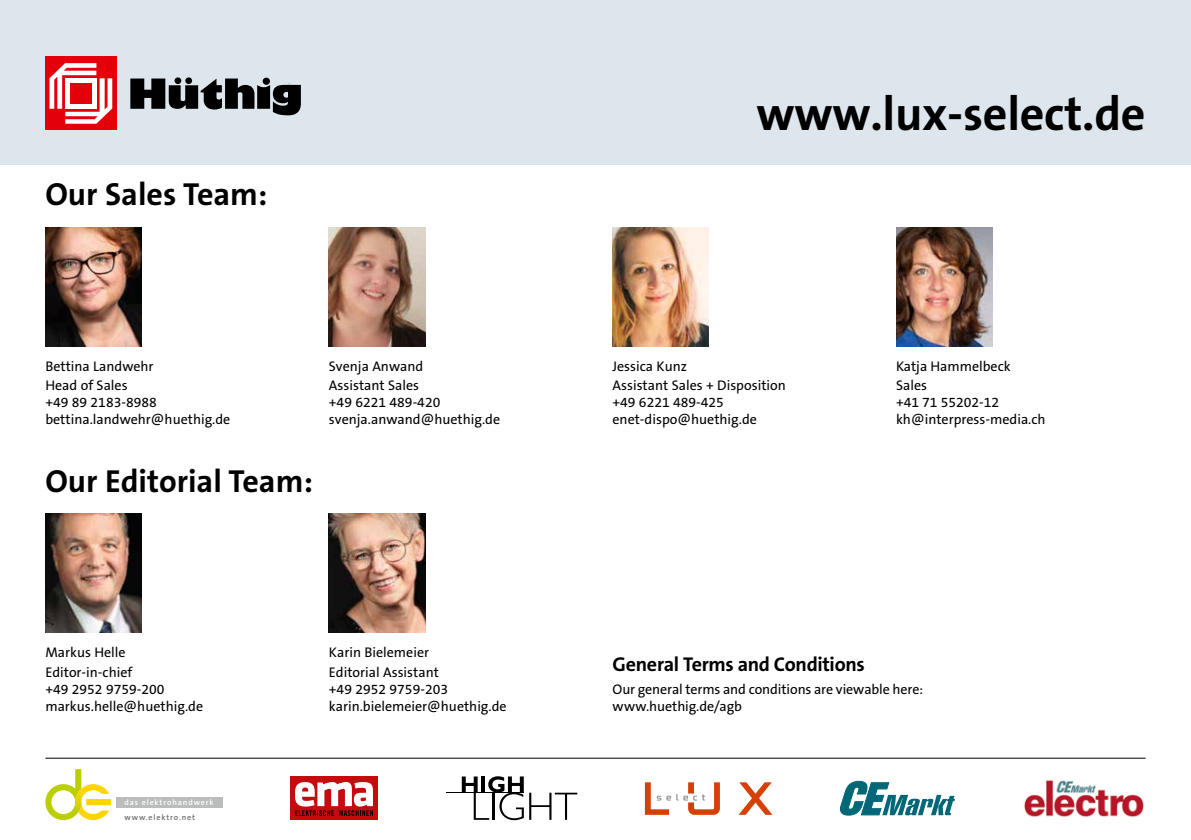
<style>
.page{position:relative;width:1191px;height:840px;background:#fff}
.page>*{position:absolute;margin:0;border:0;box-sizing:border-box;transform-origin:0 0}
.t1{font:700 48px "The Sans Os F";letter-spacing:-.005em;color:#000}
.t2{font:700 32px "The Sans Os F";color:#000}
.t3{font:700 20px "The Sans Os F";letter-spacing:-.015em;color:#000}
.t4{font:14px/16.8px "The Sans Os F";color:#000}
.t5{font:600 8px "The Sans Os F";letter-spacing:.11em;color:#fff}
.t6{font:600 8px "The Sans Os F";letter-spacing:.11em;color:#6e6e6e}
</style>
<div class="page">
<div style="left:0;top:0;width:1191px;height:164px;background:#dde6ec"></div>
<hr style="left:45px;top:757px;width:1100px;height:1px;background:#000">
<div style="left:290px;top:775px;width:88px;height:44px;background:#c40c0e"></div>
<svg style="left:295px;top:782px;width:78px;height:33px"></svg>
<svg style="left:645px;top:782px;width:127px;height:32px"></svg>
<div style="left:116px;top:796px;width:107px;height:11px;background:#bbbcbc"></div>
<svg style="left:45px;top:769px;width:66px;height:50px"></svg>
<svg style="left:462px;top:776px;width:115px;height:43px"></svg>
<hr style="left:446px;top:791px;width:78px;height:1px;background:#000">
<svg style="left:840px;top:780px;width:115px;height:35px"></svg>
<img style="left:1024px;top:780px;width:120px;height:37px">
<div style="left:45px;top:57px;width:71px;height:73px;background:#e3000b"></div>
<svg style="left:49px;top:63px;width:63px;height:61px"></svg>
<div style="left:65px;top:78px;width:31px;height:31px;background:#fff"></div>
<div style="left:70px;top:83px;width:22px;height:21px;background:#e3000b"></div>
<svg style="left:130px;top:78px;width:171px;height:37px"></svg>
<img style="left:329px;top:227px;width:96px;height:119px">
<img style="left:45px;top:227px;width:97px;height:119px">
<img style="left:896px;top:227px;width:96px;height:119px">
<img style="left:45px;top:513px;width:97px;height:119px">
<img style="left:329px;top:513px;width:96px;height:119px">
<img style="left:612px;top:227px;width:97px;height:119px">
<h2 class="t2" style="left:45px;top:174px;width:224px">Our Sales Team:</h2>
<p class="t4" style="left:45px;top:356px;width:110px;line-height:19.6px">Bettina Landwehr<br>Head of Sales</p>
<p class="t4" style="left:45px;top:394px;width:186px">+49 89 2183-8988 bettina.landwehr@huethig.de</p>
<h2 class="t2" style="left:45px;top:460px;width:269px">Our Editorial Team:</h2>
<p class="t4" style="left:329px;top:356px;width:96px;line-height:19.6px">Svenja Anwand<br>Assistant Sales</p>
<p class="t4" style="left:329px;top:394px;width:173px">+49 6221 489-420 svenja.anwand@huethig.de</p>
<p class="t4" style="left:45px;top:642px;width:88px;line-height:19.6px">Markus Helle<br>Editor-in-chief</p>
<p class="t4" style="left:45px;top:680px;width:159px">+49 2952 9759-200 markus.helle@huethig.de</p>
<p class="t5" style="left:124px;top:797px;width:91px">das elektrohandwerk</p>
<p class="t6" style="left:124px;top:811px;width:72px">www.elektro.net</p>
<p class="t4" style="left:329px;top:642px;width:112px;line-height:19.6px">Karin Bielemeier<br>Editorial Assistant</p>
<p class="t4" style="left:329px;top:680px;width:179px">+49 2952 9759-203 karin.bielemeier@huethig.de</p>
<h1 class="t1" style="left:756px;top:83px;width:391px">www.lux-select.de</h1>
<p class="t4" style="left:612px;top:356px;width:175px;line-height:19.6px">Jessica Kunz<br>Assistant Sales + Disposition</p>
<p class="t4" style="left:612px;top:394px;width:146px">+49 6221 489-425 enet-dispo@huethig.de</p>
<p class="t4" style="left:896px;top:356px;width:116px;line-height:19.6px">Katja Hammelbeck<br>Sales</p>
<p class="t4" style="left:896px;top:394px;width:151px">+41 71 55202-12 kh@interpress-media.ch</p>
<h3 class="t3" style="left:612px;top:651px;width:254px">General Terms and Conditions</h3>
<p class="t4" style="left:612px;top:680px;width:312px">Our general terms and conditions are viewable here: www.huethig.de/agb</p>
</div>
